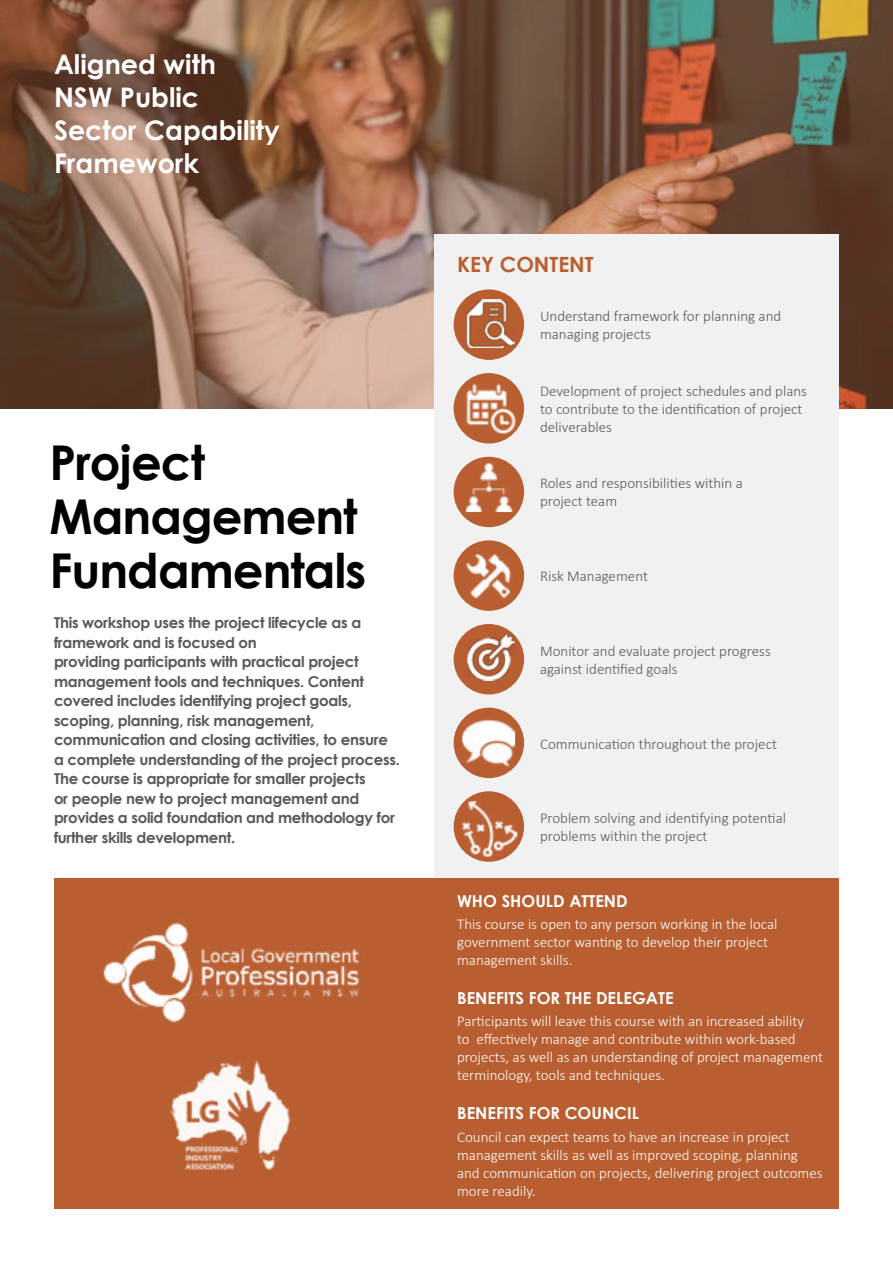
<style>
.page{position:relative;width:893px;height:1263px;background:#fff}
.page>*{position:absolute;margin:0;border:0;box-sizing:border-box;transform-origin:0 0}
.t1{font:700 48px/54px "Century Gothic";letter-spacing:-.02em;color:#000}
.t2{font:700 27px/33px "Century Gothic";color:#fff}
.t3{font:700 21px "Century Gothic";color:#b95e30}
.t4{font:700 16.5px "Century Gothic";color:#fff}
.t5{font:300 15px/18px "Calibri";color:#fff}
.t6{font:700 15px/19.5px "Century Gothic";letter-spacing:-.02em;color:#58595b}
.t7{font:300 15px/18px "Calibri";color:#58595b}
</style>
<div class="page">
<svg style="left:0;top:0;width:893px;height:408px;background:#85624d"></svg>
<div style="left:435px;top:234px;width:404px;height:658px;background:#f1f1f2"></div>
<div style="left:54px;top:878px;width:785px;height:331px;background:#b95e30"></div>
<img style="left:103px;top:922px;width:262px;height:101px">
<img style="left:170px;top:1060px;width:121px;height:111px">
<div style="left:454px;top:457px;width:70px;height:70px;background:#b95e30;border-radius:50%"></div>
<img style="left:466px;top:460px;width:49px;height:52px">
<img style="left:455px;top:542px;width:67px;height:68px">
<div style="left:454px;top:289px;width:70px;height:71px;background:#b95e30;border-radius:50%"></div>
<img style="left:466px;top:299px;width:48px;height:49px">
<div style="left:454px;top:624px;width:70px;height:70px;background:#b95e30;border-radius:50%"></div>
<img style="left:467px;top:633px;width:47px;height:48px">
<div style="left:454px;top:373px;width:70px;height:71px;background:#b95e30;border-radius:50%"></div>
<img style="left:462px;top:380px;width:58px;height:57px">
<div style="left:454px;top:708px;width:70px;height:70px;background:#b95e30;border-radius:50%"></div>
<img style="left:462px;top:717px;width:53px;height:53px">
<div style="left:454px;top:791px;width:70px;height:71px;background:#b95e30;border-radius:50%"></div>
<img style="left:461px;top:801px;width:56px;height:56px">
<h2 class="t2" style="left:54px;top:47px;width:227px">Aligned with<br>NSW Public<br>Sector Capability<br>Framework</h2>
<h1 class="t1" style="left:50px;top:434px;width:318px">Project<br>Management<br>Fundamentals</h1>
<p class="t6" style="left:54px;top:612px;width:347px">This workshop uses the project lifecycle as a framework and is focused on<br>providing participants with practical project management tools and techniques. Content covered includes identifying project goals, scoping, planning, risk management, communication and closing activities, to ensure a complete understanding of the project process.<br>The course is appropriate for smaller projects<br>or people new to project management and provides a solid foundation and methodology for further skills development.</p>
<h3 class="t3" style="left:457px;top:248px;width:138px">KEY CONTENT</h3>
<p class="t7" style="left:540px;top:307px;width:243px">Understand framework for planning and managing projects</p>
<p class="t7" style="left:540px;top:382px;width:268px">Development of project schedules and plans to contribute to the identification of project deliverables</p>
<p class="t7" style="left:540px;top:474px;width:204px">Roles and responsibilities within a project team</p>
<p class="t7" style="left:540px;top:567px;width:109px">Risk Management</p>
<p class="t7" style="left:540px;top:642px;width:232px">Monitor and evaluate project progress against identified goals</p>
<p class="t7" style="left:540px;top:734px;width:238px">Communication throughout the project</p>
<p class="t7" style="left:540px;top:809px;width:247px">Problem solving and identifying potential problems within the project</p>
<p class="t4" style="left:457px;top:888px;width:172px">WHO SHOULD ATTEND</p>
<p class="t5" style="left:457px;top:915px;width:322px">This course is open to any person working in the local government sector wanting to develop their project management skills.</p>
<p class="t4" style="left:457px;top:986px;width:218px">BENEFITS FOR THE DELEGATE</p>
<p class="t5" style="left:457px;top:1012px;width:367px">Participants will leave this course with an increased ability<br>to effectively manage and contribute within work-based projects, as well as an understanding of project management terminology, tools and techniques.</p>
<p class="t4" style="left:457px;top:1101px;width:183px">BENEFITS FOR COUNCIL</p>
<p class="t5" style="left:457px;top:1127px;width:367px">Council can expect teams to have an increase in project management skills as well as improved scoping, planning and communication on projects, delivering project outcomes more readily.</p>
</div>
